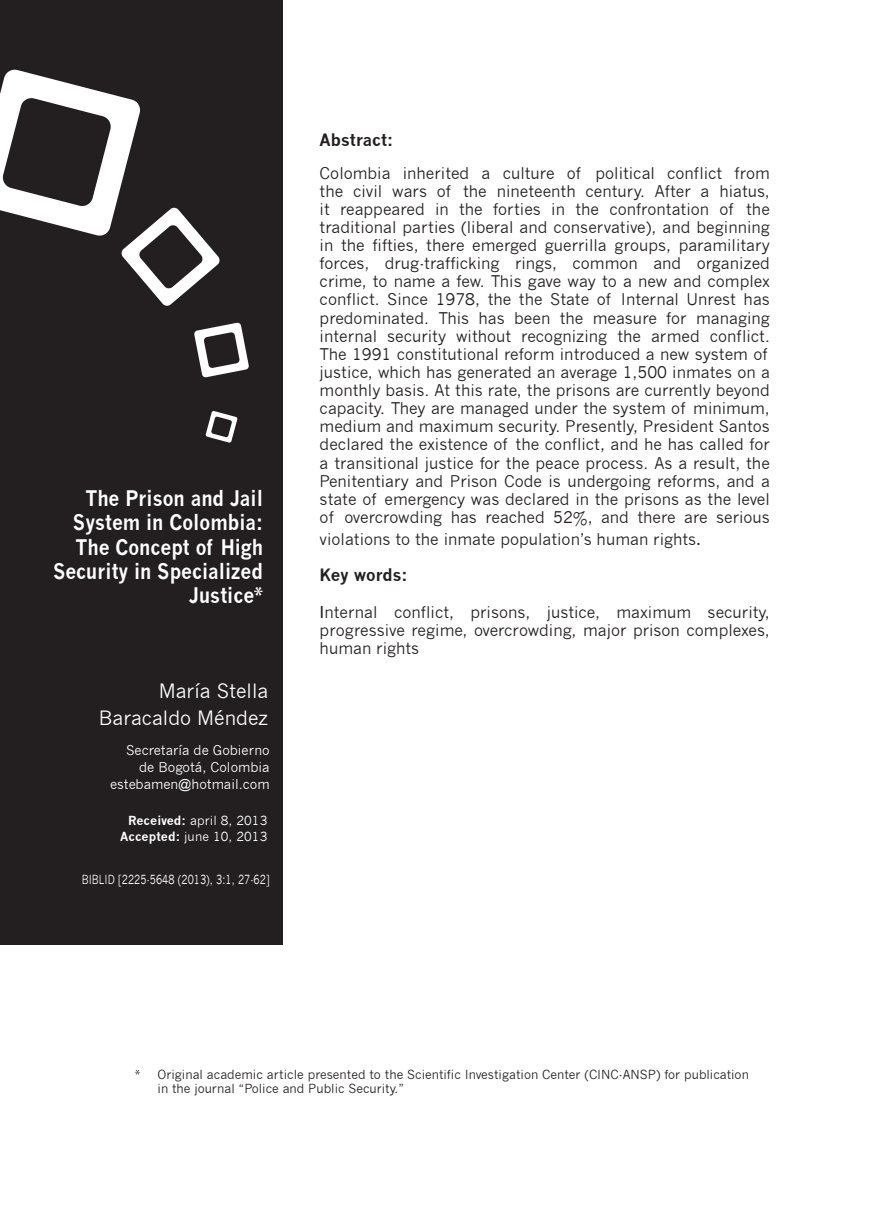
<style>
.page{position:relative;width:875px;height:1223px;background:#fff}
.page>*{position:absolute;margin:0;border:0;box-sizing:border-box;transform-origin:0 0}
.t1{font:700 21px/24.2px "News Gothic";color:#fff;text-align:right;scale:.9 1}
.t2{font:19.25px/27.3px "News Gothic";color:#fff;text-align:right}
.t3{font:700 16.62px "News Gothic";color:#231f20}
.t4{font:700 16.62px "News Gothic";letter-spacing:-.02em;color:#231f20}
.t5{font:15.75px/18px "News Gothic";color:#231f20}
.t6{font:13.12px/16.8px "News Gothic";color:#fff;text-align:right}
.t7{font:12.25px/14.7px "News Gothic";color:#231f20}
.t8{font:12.25px/15.9px "News Gothic";letter-spacing:.01em;color:#fff;text-align:right}
.t9{font:12.25px "News Gothic";letter-spacing:.01em;color:#fff;scale:.8 1}
.s1{font-weight:700}
.s2{font-family:"Calibri";font-size:19.25px}
</style>
<div class="page">
<div style="left:0;top:0;width:283px;height:944px;background:#231f20"></div>
<svg style="left:194px;top:322px;width:55px;height:55px"></svg>
<svg style="left:205px;top:411px;width:33px;height:32px"></svg>
<svg style="left:0;top:69px;width:220px;height:237px"></svg>
<h1 class="t1" style="left:53px;top:486px;width:235px">The Prison and Jail<br>System in Colombia:<br>The Concept of High<br>Security in Specialized<br>Justice*</h1>
<p class="t2" style="left:99px;top:677px;width:171px">María Stella<br>Baracaldo Méndez</p>
<p class="t6" style="left:110px;top:741px;width:161px">Secretaría de Gobierno de Bogotá, Colombia estebamen@hotmail.com</p>
<p class="t8" style="left:120px;top:812px;width:149px"><span class="s1">Received:</span> april 8, 2013<br><span class="s1">Accepted:</span> june 10, 2013</p>
<p class="t9" style="left:82px;top:871px;width:236px">BIBLID [2225-5648 (2013), 3:1, 27-62]</p>
<p class="t3" style="left:320px;top:129px;width:75px">Abstract:</p>
<p class="t5" style="left:320px;top:164px;width:452px">Colombia inherited a culture of political conflict from the civil wars of the nineteenth century. After a hiatus, it reappeared in the forties in the confrontation of the traditional parties (liberal and conservative), and beginning in the fifties, there emerged guerrilla groups, paramilitary forces, drug-trafficking rings, common and organized crime, to name a few. This gave way to a new and complex conflict. Since 1978, the the State of Internal Unrest has predominated. This has been the measure for managing internal security without recognizing the armed conflict.<br>The 1991 constitutional reform introduced a new system of justice, which has generated an average 1,500 inmates on a monthly basis. At this rate, the prisons are currently beyond capacity. They are managed under the system of minimum, medium and maximum security. Presently, President Santos declared the existence of the conflict, and he has called for a transitional justice for the peace process. As a result, the Penitentiary and Prison Code is undergoing reforms, and a state of emergency was declared in the prisons as the level of overcrowding has reached 52%, and there are serious</p>
<p class="t5" style="left:320px;top:530px;width:383px">violations to the inmate population’s human rights<span class="s2">.</span></p>
<p class="t4" style="left:320px;top:564px;width:89px">Key words:</p>
<p class="t5" style="left:320px;top:603px;width:452px;text-align:justify"><span class="s2">I</span>nternal conflict, prisons, justice, maximum security, progressive regime, overcrowding, major prison complexes, human rights</p>
<p class="t7" style="left:158px;top:1066px;width:593px;text-indent:-23px">* Original academic article presented to the Scientific Investigation Center (CINC-ANSP) for publication in the journal “Police and Public Security.”</p>
</div>
